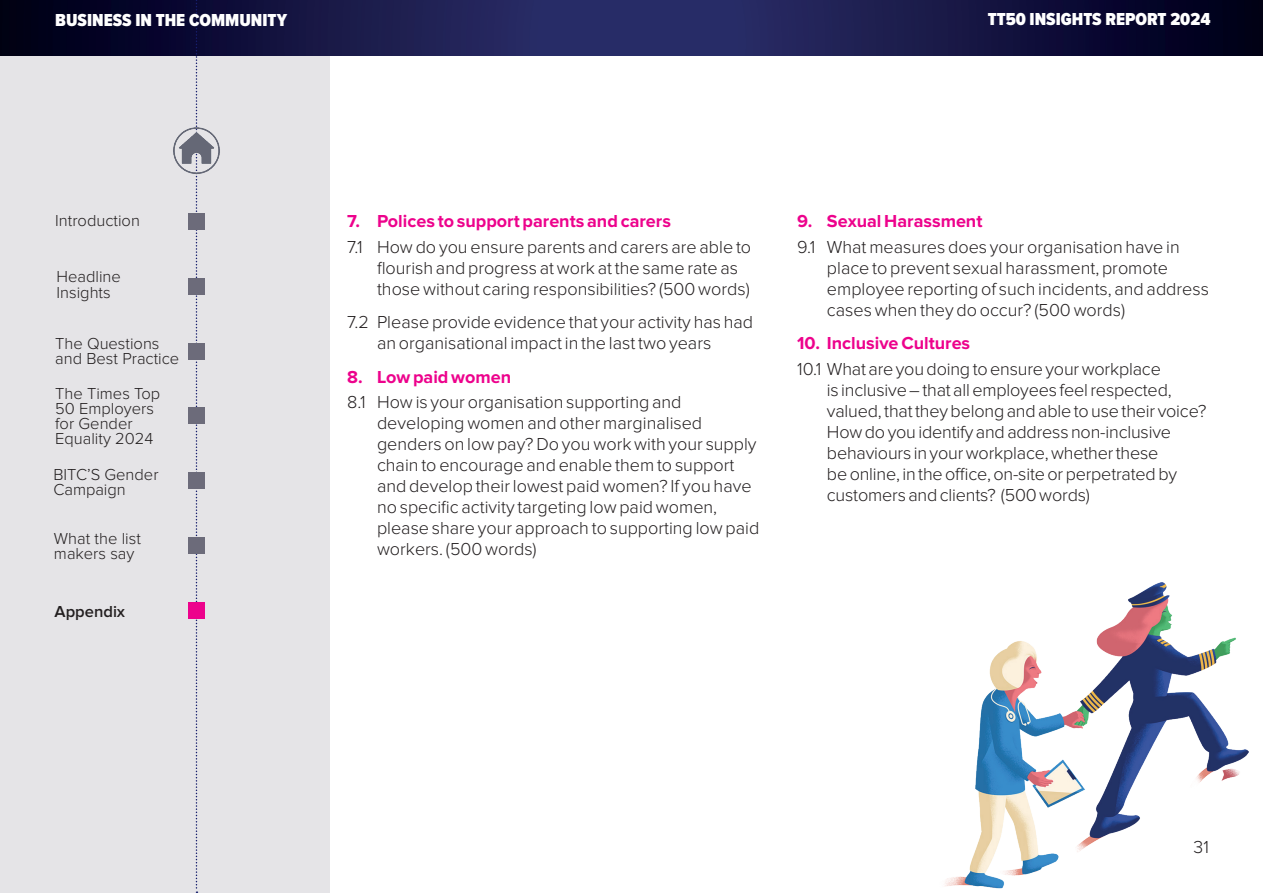
<style>
.page{position:relative;width:1263px;height:893px;background:#fff}
.page>*{position:absolute;margin:0;border:0;box-sizing:border-box;transform-origin:0 0}
.t1{font:300 18px/21px "Proxima Nova";color:#231f20}
.t2{font:700 18px "Proxima Nova";color:#ed028c}
.t3{font:900 18px "Proxima Nova Cond";color:#fff}
.t4{font:300 16.5px/15px "Proxima Nova";color:#231f20}
.t5{font:600 16.5px "Proxima Nova";color:#231f20}
</style>
<div class="page">
<div style="left:0;top:0;width:329px;height:893px;background:#e5e4e7"></div>
<img style="left:0;top:0;width:1263px;height:55px">
<svg style="left:196px;top:0;width:1px;height:893px"></svg>
<img style="left:945px;top:582px;width:303px;height:307px">
<img style="left:173px;top:126px;width:47px;height:48px">
<div style="left:188px;top:213px;width:17px;height:17px;background:#6c6b7a"></div>
<div style="left:188px;top:278px;width:17px;height:17px;background:#6c6b7a"></div>
<div style="left:188px;top:343px;width:17px;height:16px;background:#6c6b7a"></div>
<div style="left:188px;top:472px;width:17px;height:17px;background:#6c6b7a"></div>
<div style="left:188px;top:602px;width:17px;height:17px;background:#ed028c"></div>
<div style="left:188px;top:408px;width:17px;height:16px;background:#6c6b7a"></div>
<div style="left:188px;top:537px;width:17px;height:17px;background:#6c6b7a"></div>
<p class="t3" style="left:55px;top:7px;width:233px">BUSINESS IN THE COMMUNITY</p>
<p class="t3" style="left:988px;top:6px;width:224px">TT50 INSIGHTS REPORT 2024</p>
<p class="t4" style="left:55px;top:213px;width:86px">Introduction</p>
<p class="t4" style="left:57px;top:268px;width:66px;line-height:16.5px">Headline<br>Insights</p>
<p class="t4" style="left:55px;top:336px;width:126px">The Questions and Best Practice</p>
<p class="t4" style="left:55px;top:386px;width:106px">The Times Top<br>50 Employers for Gender<br>Equality 2024</p>
<p class="t4" style="left:53px;top:467px;width:107px">BITC’S Gender<br>Campaign</p>
<p class="t4" style="left:54px;top:532px;width:88px">What the list makers say</p>
<p class="t5" style="left:55px;top:604px;width:72px">Appendix</p>
<p class="t2" style="left:347px;top:211px;width:325px">7. Polices to support parents and carers</p>
<p class="t1" style="left:377px;top:236px;width:376px;text-indent:-30px">7.1 How do you ensure parents and carers are able to flourish and progress at work at the same rate as those without caring responsibilities? (500 words)</p>
<p class="t1" style="left:377px;top:312px;width:378px;text-indent:-30px">7.2 Please provide evidence that your activity has had an organisational impact in the last two years</p>
<p class="t2" style="left:347px;top:367px;width:165px">8. Low paid women</p>
<p class="t1" style="left:377px;top:392px;width:384px;text-indent:-30px">8.1 How is your organisation supporting and developing women and other marginalised genders on low pay? Do you work with your supply chain to encourage and enable them to support and develop their lowest paid women? If you have no specific activity targeting low paid women, please share your approach to supporting low paid workers. (500 words)</p>
<p class="t2" style="left:797px;top:211px;width:187px">9. Sexual Harassment</p>
<p class="t1" style="left:827px;top:236px;width:384px;text-indent:-30px">9.1 What measures does your organisation have in place to prevent sexual harassment, promote employee reporting of such incidents, and address cases when they do occur? (500 words)</p>
<p class="t2" style="left:797px;top:333px;width:175px">10. Inclusive Cultures</p>
<p class="t1" style="left:827px;top:358px;width:381px;text-indent:-30px">10.1 What are you doing to ensure your workplace<br>is inclusive – that all employees feel respected, valued, that they belong and able to use their voice?<br>How do you identify and address non-inclusive behaviours in your workplace, whether these<br>be online, in the office, on-site or perpetrated by customers and clients? (500 words)</p>
<p class="t1" style="left:1193px;top:837px;width:17px">31</p>
</div>
